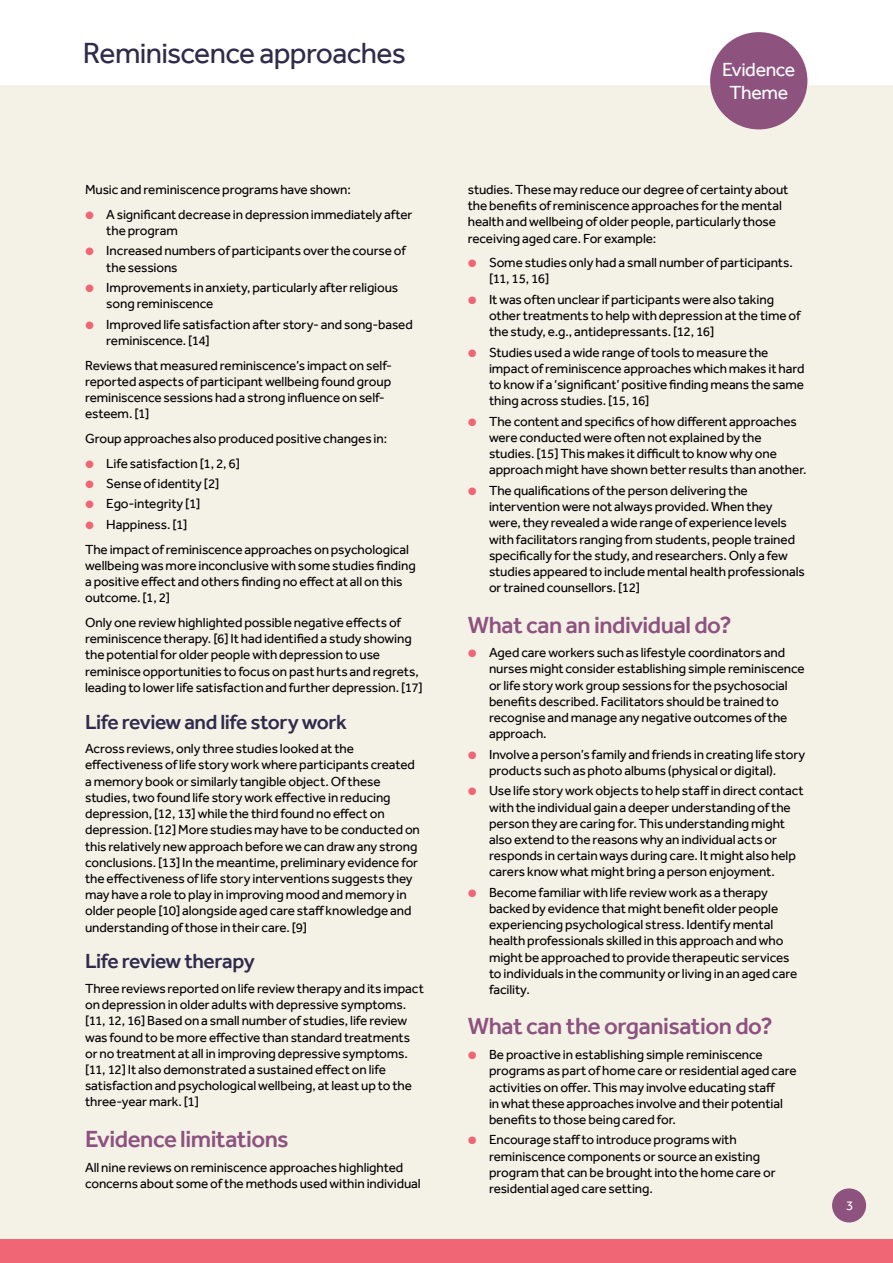
<style>
.page{position:relative;width:893px;height:1263px;background:#fff}
.page>*{position:absolute;margin:0;border:0;box-sizing:border-box;transform-origin:0 0}
.t1{font:30px "Effra";letter-spacing:-.025em;color:#302a4b}
.Sub_Heading__H2{font:500 24px "Effra";letter-spacing:-.02em;color:#8d527f}
.Sub_Sub_Heading__H3{font:500 21px "Effra";letter-spacing:-.02em;color:#302b4c}
.t2{font:19.5px/22.5px "Effra";letter-spacing:-.02em;color:#fff;text-align:center}
.Paragraph__P{font:13.5px/16.2px "Effra";letter-spacing:-.005em;color:#000}
.t3{font:13.5px "Effra";color:#fff}
.s1{color:#f16674}
</style>
<div class="page">
<div style="left:0;top:85px;width:893px;height:1178px;background:#f4f1e6"></div>
<div style="left:0;top:1239px;width:893px;height:24px;background:#f16674"></div>
<div style="left:710px;top:32px;width:97px;height:97px;background:#8e527f;border-radius:50%"></div>
<div style="left:832px;top:1188px;width:34px;height:34px;background:#8e527f;border-radius:50%"></div>
<h1 class="t1" style="left:83px;top:35px;width:324px">Reminiscence approaches</h1>
<p class="Paragraph__P" style="left:85px;top:181px;width:267px">Music and reminiscence programs have shown:</p>
<p class="Paragraph__P" style="left:106px;top:206px;width:308px;text-indent:-21px"><span class="s1">●</span> A significant decrease in depression immediately after the program</p>
<p class="Paragraph__P" style="left:106px;top:243px;width:301px;text-indent:-21px"><span class="s1">●</span> Increased numbers of participants over the course of the sessions</p>
<p class="Paragraph__P" style="left:106px;top:279px;width:293px;text-indent:-21px"><span class="s1">●</span> Improvements in anxiety, particularly after religious song reminiscence</p>
<p class="Paragraph__P" style="left:106px;top:316px;width:308px;text-indent:-21px"><span class="s1">●</span> Improved life satisfaction after story- and song-based reminiscence. [14]</p>
<p class="Paragraph__P" style="left:85px;top:357px;width:308px">Reviews that measured reminiscence’s impact on self&shy;reported aspects of participant wellbeing found group reminiscence sessions had a strong influence on self&shy;esteem. [1]</p>
<p class="Paragraph__P" style="left:85px;top:430px;width:304px">Group approaches also produced positive changes in:</p>
<p class="Paragraph__P" style="left:85px;top:455px;width:157px"><span class="s1">●</span> Life satisfaction [1, 2, 6]</p>
<p class="Paragraph__P" style="left:85px;top:475px;width:136px"><span class="s1">●</span> Sense of identity [2]</p>
<p class="Paragraph__P" style="left:85px;top:496px;width:117px"><span class="s1">●</span> Ego-integrity [1]</p>
<p class="Paragraph__P" style="left:85px;top:516px;width:104px"><span class="s1">●</span> Happiness. [1]</p>
<p class="Paragraph__P" style="left:85px;top:541px;width:332px">The impact of reminiscence approaches on psychological wellbeing was more inconclusive with some studies finding a positive effect and others finding no effect at all on this outcome. [1, 2]</p>
<p class="Paragraph__P" style="left:85px;top:614px;width:339px">Only one review highlighted possible negative effects of reminiscence therapy. [6] It had identified a study showing the potential for older people with depression to use reminisce opportunities to focus on past hurts and regrets, leading to lower life satisfaction and further depression. [17]</p>
<h3 class="Sub_Sub_Heading__H3" style="left:85px;top:709px;width:263px">Life review and life story work</h3>
<p class="Paragraph__P" style="left:85px;top:740px;width:336px">Across reviews, only three studies looked at the effectiveness of life story work where participants created a memory book or similarly tangible object. Of these studies, two found life story work effective in reducing depression, [12, 13] while the third found no effect on depression. [12] More studies may have to be conducted on this relatively new approach before we can draw any strong conclusions. [13] In the meantime, preliminary evidence for the effectiveness of life story interventions suggests they may have a role to play in improving mood and memory in older people [10] alongside aged care staff knowledge and understanding of those in their care. [9]</p>
<h3 class="Sub_Sub_Heading__H3" style="left:85px;top:949px;width:171px">Life review therapy</h3>
<p class="Paragraph__P" style="left:85px;top:980px;width:340px">Three reviews reported on life review therapy and its impact on depression in older adults with depressive symptoms. [11, 12, 16] Based on a small number of studies, life review was found to be more effective than standard treatments or no treatment at all in improving depressive symptoms. [11, 12] It also demonstrated a sustained effect on life satisfaction and psychological wellbeing, at least up to the three-year mark. [1]</p>
<h2 class="Sub_Heading__H2" style="left:85px;top:1124px;width:205px">Evidence limitations</h2>
<p class="Paragraph__P" style="left:85px;top:1159px;width:337px">All nine reviews on reminiscence approaches highlighted concerns about some of the methods used within individual</p>
<h3 class="t2" style="left:722px;top:58px;width:75px">Evidence<br>Theme</h3>
<p class="Paragraph__P" style="left:468px;top:181px;width:322px">studies. These may reduce our degree of certainty about the benefits of reminiscence approaches for the mental health and wellbeing of older people, particularly those receiving aged care. For example:</p>
<p class="Paragraph__P" style="left:489px;top:254px;width:306px;text-indent:-21px"><span class="s1">●</span> Some studies only had a small number of participants. [11, 15, 16]</p>
<p class="Paragraph__P" style="left:489px;top:291px;width:313px;text-indent:-21px"><span class="s1">●</span> It was often unclear if participants were also taking other treatments to help with depression at the time of the study, e.g., antidepressants. [12, 16]</p>
<p class="Paragraph__P" style="left:489px;top:344px;width:317px;text-indent:-21px"><span class="s1">●</span> Studies used a wide range of tools to measure the impact of reminiscence approaches which makes it hard to know if a ‘significant’ positive finding means the same thing across studies. [15, 16]</p>
<p class="Paragraph__P" style="left:489px;top:413px;width:319px;text-indent:-21px"><span class="s1">●</span> The content and specifics of how different approaches were conducted were often not explained by the studies. [15] This makes it difficult to know why one approach might have shown better results than another.</p>
<p class="Paragraph__P" style="left:489px;top:482px;width:317px;text-indent:-21px"><span class="s1">●</span> The qualifications of the person delivering the intervention were not always provided. When they were, they revealed a wide range of experience levels with facilitators ranging from students, people trained specifically for the study, and researchers. Only a few studies appeared to include mental health professionals or trained counsellors. [12]</p>
<h2 class="Sub_Heading__H2" style="left:468px;top:610px;width:265px">What can an individual do?</h2>
<p class="Paragraph__P" style="left:489px;top:644px;width:317px;text-indent:-21px"><span class="s1">●</span> Aged care workers such as lifestyle coordinators and nurses might consider establishing simple reminiscence or life story work group sessions for the psychosocial benefits described. Facilitators should be trained to recognise and manage any negative outcomes of the approach.</p>
<p class="Paragraph__P" style="left:468px;top:746px;width:339px;text-align:center"><span class="s1">●</span> Involve a person’s family and friends in creating life story products such as photo albums (physical or digital).</p>
<p class="Paragraph__P" style="left:489px;top:783px;width:316px;text-indent:-21px"><span class="s1">●</span> Use life story work objects to help staff in direct contact with the individual gain a deeper understanding of the person they are caring for. This understanding might also extend to the reasons why an individual acts or responds in certain ways during care. It might also help carers know what might bring a person enjoyment.</p>
<p class="Paragraph__P" style="left:489px;top:884px;width:310px;text-indent:-21px"><span class="s1">●</span> Become familiar with life review work as a therapy backed by evidence that might benefit older people experiencing psychological stress. Identify mental health professionals skilled in this approach and who might be approached to provide therapeutic services to individuals in the community or living in an aged care facility.</p>
<h2 class="Sub_Heading__H2" style="left:468px;top:1012px;width:306px">What can the organisation do?</h2>
<p class="Paragraph__P" style="left:489px;top:1046px;width:309px;text-indent:-21px"><span class="s1">●</span> Be proactive in establishing simple reminiscence programs as part of home care or residential aged care activities on offer. This may involve educating staff<br>in what these approaches involve and their potential benefits to those being cared for.</p>
<p class="Paragraph__P" style="left:489px;top:1132px;width:288px;text-indent:-21px"><span class="s1">●</span> Encourage staff to introduce programs with reminiscence components or source an existing program that can be brought into the home care or residential aged care setting.</p>
<p class="t3" style="left:846px;top:1197px;width:9px">3</p>
</div>
